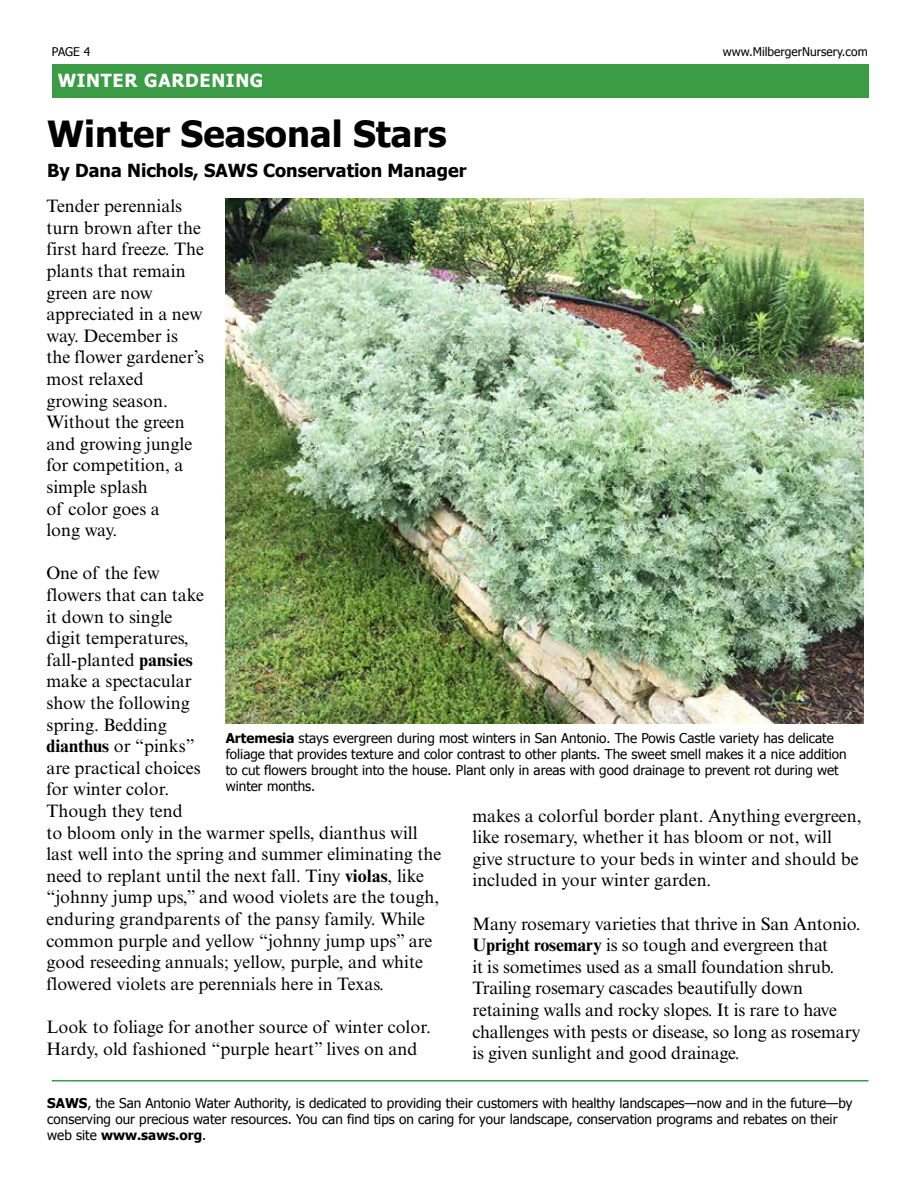
<style>
.page{position:relative;width:918px;height:1188px;background:#fff}
.page>*{position:absolute;margin:0;border:0;box-sizing:border-box;transform-origin:0 0}
.t1{font:700 36px "Tahoma";color:#000}
.t2{font:18px/21.6px "Times NRMT";color:#000}
.t3{font:700 18px "Tahoma";color:#000}
.t4{font:700 18px "Tahoma";letter-spacing:.04em;color:#fff}
.t5{font:13.5px/16.2px "Tahoma";color:#000}
.t6{font:12px "Tahoma";color:#000}
.s1{font-weight:700}
</style>
<div class="page">
<div style="left:52px;top:64px;width:817px;height:33px;background:#3c9c46"></div>
<hr style="left:52px;top:1080px;width:817px;height:2px;background:#3c9c46">
<img style="left:226px;top:199px;width:638px;height:524px">
<p class="t6" style="left:52px;top:44px;width:40px">PAGE 4</p>
<p class="t6" style="left:723px;top:44px;width:146px">www.MilbergerNursery.com</p>
<p class="t4" style="left:58px;top:68px;width:207px">WINTER GARDENING</p>
<h1 class="t1" style="left:47px;top:108px;width:401px">Winter Seasonal Stars</h1>
<p class="t3" style="left:47px;top:158px;width:421px">By Dana Nichols, SAWS Conservation Manager</p>
<p class="t2" style="left:46px;top:195px;width:159px">Tender perennials turn brown after the first hard freeze. The plants that remain green are now appreciated in a new way. December is the flower gardener’s most relaxed growing season.<br>Without the green and growing jungle for competition, a simple splash<br>of color goes a<br>long way.</p>
<p class="t2" style="left:46px;top:563px;width:396px">One of the few<br>flowers that can take<br>it down to single<br>digit temperatures,<br>fall-planted <span class="s1">pansies<br></span>make a spectacular<br>show the following<br>spring. Bedding<br><span class="s1">dianthus</span> or “pinks”<br>are practical choices<br>for winter color.<br>Though they tend<br>to bloom only in the warmer spells, dianthus will last well into the spring and summer eliminating the need to replant until the next fall. Tiny <span class="s1">violas</span>, like “johnny jump ups,” and wood violets are the tough, enduring grandparents of the pansy family. While common purple and yellow “johnny jump ups” are good reseeding annuals; yellow, purple, and white flowered violets are perennials here in Texas.</p>
<p class="t2" style="left:46px;top:1016px;width:386px">Look to foliage for another source of winter color.<br>Hardy, old fashioned “purple heart” lives on and</p>
<p class="t5" style="left:226px;top:729px;width:622px"><span class="s1">Artemesia</span> stays evergreen during most winters in San Antonio. The Powis Castle variety has delicate foliage that provides texture and color contrast to other plants. The sweet smell makes it a nice addition to cut flowers brought into the house. Plant only in areas with good drainage to prevent rot during wet winter months.</p>
<p class="t2" style="left:472px;top:805px;width:391px">makes a colorful border plant. Anything evergreen, like rosemary, whether it has bloom or not, will give structure to your beds in winter and should be included in your winter garden.</p>
<p class="t2" style="left:472px;top:913px;width:390px">Many rosemary varieties that thrive in San Antonio.<br><span class="s1">Upright rosemary</span> is so tough and evergreen that<br>it is sometimes used as a small foundation shrub.<br>Trailing rosemary cascades beautifully down retaining walls and rocky slopes. It is rare to have challenges with pests or disease, so long as rosemary is given sunlight and good drainage.</p>
<p class="t5" style="left:47px;top:1094px;width:807px"><span class="s1">SAWS</span>, the San Antonio Water Authority, is dedicated to providing their customers with healthy landscapes—now and in the future—by conserving our precious water resources. You can find tips on caring for your landscape, conservation programs and rebates on their web site <span class="s1">www.saws.org</span>.</p>
</div>
